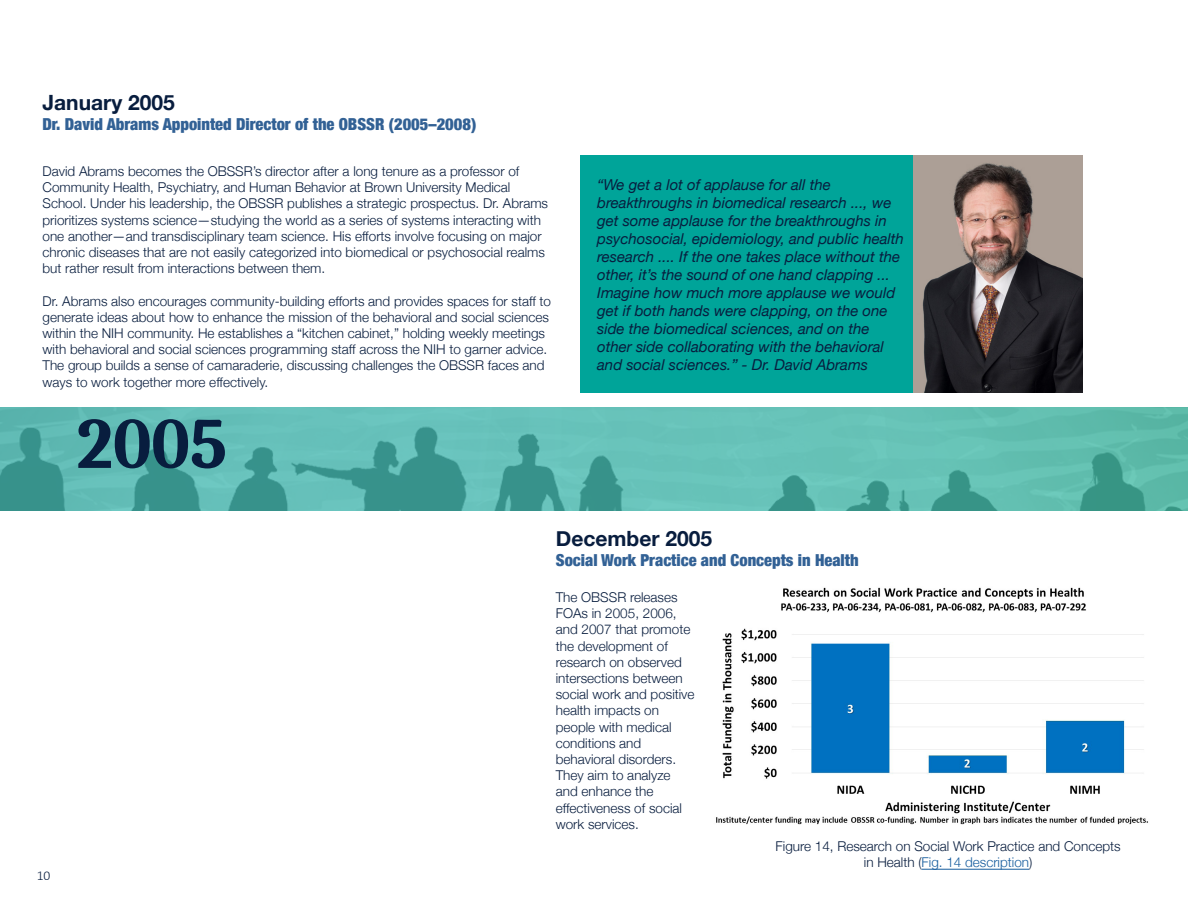
<style>
.page{position:relative;width:1188px;height:918px;background:#fff}
.page>*{position:absolute;margin:0;border:0;box-sizing:border-box;transform-origin:0 0}
.t1{font:700 72px "Caladea";color:#081d3e}
.t2{font:700 21px "Helvetica Neue";color:#081d3e}
.t3{font:900 condensed 16.5px "Helvetica Neue";color:#326195}
.t4{font:italic 15px/18px "Helvetica Neue";color:#081d3e}
.t5{font:300 13.5px/16.2px "Helvetica Neue";color:#081d3e}
.t6{font:300 13.5px "Calibri";color:#081d3e}
.s1{color:#175d9e}
</style>
<div class="page">
<img style="left:0;top:408px;width:1188px;height:103px">
<div style="left:580px;top:155px;width:502px;height:238px;background:#00a499"></div>
<hr style="left:922px;top:869px;width:107px;height:1px;background:#175d9e">
<img style="left:914px;top:155px;width:168px;height:238px">
<img style="left:716px;top:587px;width:432px;height:238px">
<h3 class="t2" style="left:43px;top:86px;width:134px">January 2005</h3>
<h3 class="t3" style="left:43px;top:110px;width:435px">Dr. David Abrams Appointed Director of the OBSSR (2005–2008)</h3>
<p class="t5" style="left:43px;top:162px;width:507px">David Abrams becomes the OBSSR’s director after a long tenure as a professor of Community Health, Psychiatry, and Human Behavior at Brown University Medical School. Under his leadership, the OBSSR publishes a strategic prospectus. Dr. Abrams prioritizes systems science—studying the world as a series of systems interacting with one another—and transdisciplinary team science. His efforts involve focusing on major chronic diseases that are not easily categorized into biomedical or psychosocial realms but rather result from interactions between them.</p>
<p class="t5" style="left:43px;top:292px;width:510px">Dr. Abrams also encourages community-building efforts and provides spaces for staff to generate ideas about how to enhance the mission of the behavioral and social sciences within the NIH community. He establishes a “kitchen cabinet,” holding weekly meetings with behavioral and social sciences programming staff across the NIH to garner advice.<br>The group builds a sense of camaraderie, discussing challenges the OBSSR faces and ways to work together more effectively.</p>
<h2 class="t1" style="left:77px;top:399px;width:152px">2005</h2>
<p class="t4" style="left:597px;top:177px;width:308px">“We get a lot of applause for all the breakthroughs in biomedical research ..., we get some applause for the breakthroughs in psychosocial, epidemiology, and public health research .... If the one takes place without the other, it’s the sound of one hand clapping ...<br>Imagine how much more applause we would get if both hands were clapping, on the one side the biomedical sciences, and on the other side collaborating with the behavioral and social sciences.” - Dr. David Abrams</p>
<p class="t6" style="left:37px;top:867px;width:15px">10</p>
<h3 class="t2" style="left:556px;top:522px;width:158px">December 2005</h3>
<h3 class="t3" style="left:556px;top:546px;width:304px">Social Work Practice and Concepts in Health</h3>
<p class="t5" style="left:556px;top:588px;width:140px">The OBSSR releases<br>FOAs in 2005, 2006, and 2007 that promote the development of research on observed intersections between social work and positive health impacts on people with medical conditions and behavioral disorders.<br>They aim to analyze and enhance the effectiveness of social work services.</p>
<p class="t5" style="left:776px;top:837px;width:347px;text-align:center">Figure 14, Research on Social Work Practice and Concepts in Health (<span class="s1">Fig. 14 description</span>)</p>
</div>
